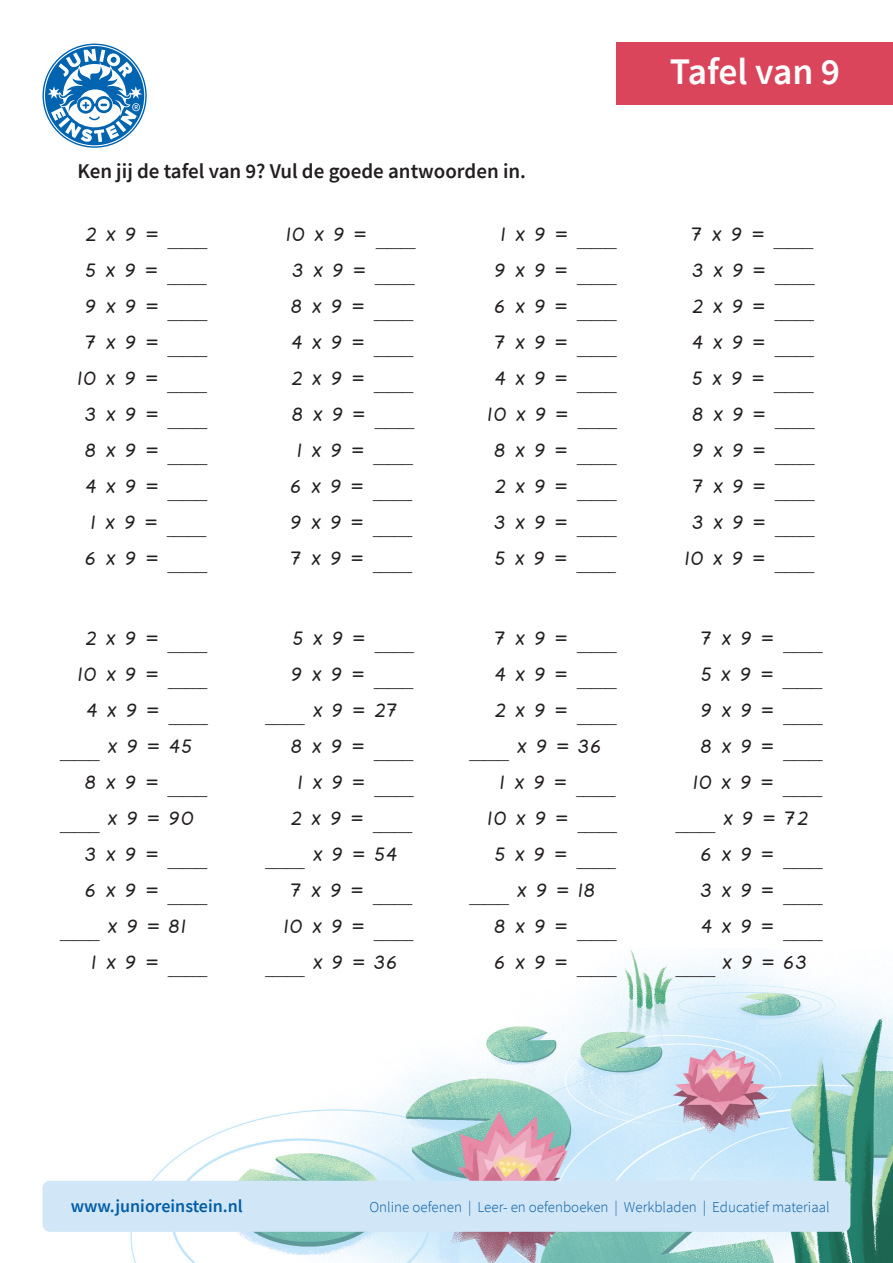
<style>
.page{position:relative;width:893px;height:1263px;background:#fff}
.page>*{position:absolute;margin:0;border:0;box-sizing:border-box;transform-origin:0 0}
.t1{font:600 37.5px "Source Sans Pro";letter-spacing:-.005em;color:#fff}
.t2{font:600 21px "Source Sans Pro";color:#231f20}
.t3{font:300 18px "Source Sans Pro";color:#231f20}
.t4{font:600 18px "Source Sans Pro";color:#015da7}
.t5{font:300 15px "Source Sans Pro";color:#015da7}
</style>
<div class="page">
<img style="left:98px;top:950px;width:795px;height:313px">
<svg style="left:43px;top:44px;width:104px;height:104px"></svg>
<div style="left:43px;top:1181px;width:807px;height:51px;background:#d1e6f6;border-radius:7px"></div>
<div style="left:617px;top:43px;width:276px;height:62px;background:#da455c"></div>
<p class="t2" style="left:77px;top:157px;width:450px">Ken jij de tafel van 9? Vul de goede antwoorden in.</p>
<p class="t3" style="left:85px;top:236px;width:125px"><sup>2</sup> <sup>x</sup> <sup>9</sup> <sup>=</sup> -----------</p>
<p class="t3" style="left:85px;top:272px;width:124px"><sup>5</sup> <sup>x</sup> <sup>9</sup> <sup>=</sup> -----------</p>
<p class="t3" style="left:85px;top:308px;width:125px"><sup>9</sup> <sup>x</sup> <sup>9</sup> <sup>=</sup> -----------</p>
<p class="t3" style="left:85px;top:344px;width:125px"><sup>7</sup> <sup>x</sup> <sup>9</sup> <sup>=</sup> -----------</p>
<p class="t3" style="left:77px;top:380px;width:132px"><sup>10</sup> <sup>x</sup> <sup>9</sup> <sup>=</sup> -----------</p>
<p class="t3" style="left:85px;top:416px;width:125px"><sup>3</sup> <sup>x</sup> <sup>9</sup> <sup>=</sup> -----------</p>
<p class="t3" style="left:85px;top:452px;width:125px"><sup>8</sup> <sup>x</sup> <sup>9</sup> <sup>=</sup> -----------</p>
<p class="t3" style="left:85px;top:488px;width:125px"><sup>4</sup> <sup>x</sup> <sup>9</sup> <sup>=</sup> -----------</p>
<p class="t3" style="left:90px;top:524px;width:118px"><sup>1</sup> <sup>x</sup> <sup>9</sup> <sup>=</sup> -----------</p>
<p class="t3" style="left:85px;top:560px;width:125px"><sup>6</sup> <sup>x</sup> <sup>9</sup> <sup>=</sup> -----------</p>
<p class="t3" style="left:85px;top:640px;width:125px"><sup>2</sup> <sup>x</sup> <sup>9</sup> <sup>=</sup> -----------</p>
<p class="t3" style="left:78px;top:676px;width:132px"><sup>10</sup> <sup>x</sup> <sup>9</sup> <sup>=</sup> -----------</p>
<p class="t3" style="left:86px;top:712px;width:125px"><sup>4</sup> <sup>x</sup> <sup>9</sup> <sup>=</sup> -----------</p>
<p class="t3" style="left:59px;top:748px;width:135px">----------- <sup>x</sup> <sup>9</sup> <sup>=</sup> <sup>45</sup></p>
<p class="t3" style="left:85px;top:784px;width:125px"><sup>8</sup> <sup>x</sup> <sup>9</sup> <sup>=</sup> -----------</p>
<p class="t3" style="left:59px;top:820px;width:137px">----------- <sup>x</sup> <sup>9</sup> <sup>=</sup> <sup>90</sup></p>
<p class="t3" style="left:85px;top:856px;width:125px"><sup>3</sup> <sup>x</sup> <sup>9</sup> <sup>=</sup> -----------</p>
<p class="t3" style="left:85px;top:892px;width:125px"><sup>6</sup> <sup>x</sup> <sup>9</sup> <sup>=</sup> -----------</p>
<p class="t3" style="left:59px;top:928px;width:129px">----------- <sup>x</sup> <sup>9</sup> <sup>=</sup> <sup>81</sup></p>
<p class="t3" style="left:91px;top:964px;width:118px"><sup>1</sup> <sup>x</sup> <sup>9</sup> <sup>=</sup> -----------</p>
<p class="t3" style="left:286px;top:236px;width:132px"><sup>10</sup> <sup>x</sup> <sup>9</sup> <sup>=</sup> -----------</p>
<p class="t3" style="left:292px;top:272px;width:125px"><sup>3</sup> <sup>x</sup> <sup>9</sup> <sup>=</sup> -----------</p>
<p class="t3" style="left:291px;top:308px;width:125px"><sup>8</sup> <sup>x</sup> <sup>9</sup> <sup>=</sup> -----------</p>
<p class="t3" style="left:291px;top:344px;width:125px"><sup>4</sup> <sup>x</sup> <sup>9</sup> <sup>=</sup> -----------</p>
<p class="t3" style="left:291px;top:380px;width:125px"><sup>2</sup> <sup>x</sup> <sup>9</sup> <sup>=</sup> -----------</p>
<p class="t3" style="left:292px;top:416px;width:125px"><sup>8</sup> <sup>x</sup> <sup>9</sup> <sup>=</sup> -----------</p>
<p class="t3" style="left:297px;top:452px;width:118px"><sup>1</sup> <sup>x</sup> <sup>9</sup> <sup>=</sup> -----------</p>
<p class="t3" style="left:290px;top:488px;width:125px"><sup>6</sup> <sup>x</sup> <sup>9</sup> <sup>=</sup> -----------</p>
<p class="t3" style="left:290px;top:524px;width:125px"><sup>9</sup> <sup>x</sup> <sup>9</sup> <sup>=</sup> -----------</p>
<p class="t3" style="left:290px;top:560px;width:125px"><sup>7</sup> <sup>x</sup> <sup>9</sup> <sup>=</sup> -----------</p>
<p class="t3" style="left:292px;top:640px;width:124px"><sup>5</sup> <sup>x</sup> <sup>9</sup> <sup>=</sup> -----------</p>
<p class="t3" style="left:291px;top:676px;width:125px"><sup>9</sup> <sup>x</sup> <sup>9</sup> <sup>=</sup> -----------</p>
<p class="t3" style="left:264px;top:712px;width:135px">----------- <sup>x</sup> <sup>9</sup> <sup>=</sup> <sup>27</sup></p>
<p class="t3" style="left:291px;top:748px;width:125px"><sup>8</sup> <sup>x</sup> <sup>9</sup> <sup>=</sup> -----------</p>
<p class="t3" style="left:298px;top:784px;width:118px"><sup>1</sup> <sup>x</sup> <sup>9</sup> <sup>=</sup> -----------</p>
<p class="t3" style="left:290px;top:820px;width:125px"><sup>2</sup> <sup>x</sup> <sup>9</sup> <sup>=</sup> -----------</p>
<p class="t3" style="left:264px;top:856px;width:135px">----------- <sup>x</sup> <sup>9</sup> <sup>=</sup> <sup>54</sup></p>
<p class="t3" style="left:290px;top:892px;width:125px"><sup>7</sup> <sup>x</sup> <sup>9</sup> <sup>=</sup> -----------</p>
<p class="t3" style="left:284px;top:928px;width:132px"><sup>10</sup> <sup>x</sup> <sup>9</sup> <sup>=</sup> -----------</p>
<p class="t3" style="left:264px;top:964px;width:135px">----------- <sup>x</sup> <sup>9</sup> <sup>=</sup> <sup>36</sup></p>
<p class="t3" style="left:500px;top:236px;width:118px"><sup>1</sup> <sup>x</sup> <sup>9</sup> <sup>=</sup> -----------</p>
<p class="t3" style="left:494px;top:272px;width:125px"><sup>9</sup> <sup>x</sup> <sup>9</sup> <sup>=</sup> -----------</p>
<p class="t3" style="left:494px;top:308px;width:125px"><sup>6</sup> <sup>x</sup> <sup>9</sup> <sup>=</sup> -----------</p>
<p class="t3" style="left:494px;top:344px;width:125px"><sup>7</sup> <sup>x</sup> <sup>9</sup> <sup>=</sup> -----------</p>
<p class="t3" style="left:494px;top:380px;width:125px"><sup>4</sup> <sup>x</sup> <sup>9</sup> <sup>=</sup> -----------</p>
<p class="t3" style="left:487px;top:416px;width:132px"><sup>10</sup> <sup>x</sup> <sup>9</sup> <sup>=</sup> -----------</p>
<p class="t3" style="left:494px;top:452px;width:125px"><sup>8</sup> <sup>x</sup> <sup>9</sup> <sup>=</sup> -----------</p>
<p class="t3" style="left:494px;top:488px;width:125px"><sup>2</sup> <sup>x</sup> <sup>9</sup> <sup>=</sup> -----------</p>
<p class="t3" style="left:494px;top:524px;width:125px"><sup>3</sup> <sup>x</sup> <sup>9</sup> <sup>=</sup> -----------</p>
<p class="t3" style="left:494px;top:560px;width:124px"><sup>5</sup> <sup>x</sup> <sup>9</sup> <sup>=</sup> -----------</p>
<p class="t3" style="left:494px;top:640px;width:125px"><sup>7</sup> <sup>x</sup> <sup>9</sup> <sup>=</sup> -----------</p>
<p class="t3" style="left:494px;top:676px;width:125px"><sup>4</sup> <sup>x</sup> <sup>9</sup> <sup>=</sup> -----------</p>
<p class="t3" style="left:494px;top:712px;width:125px"><sup>2</sup> <sup>x</sup> <sup>9</sup> <sup>=</sup> -----------</p>
<p class="t3" style="left:469px;top:748px;width:135px">----------- <sup>x</sup> <sup>9</sup> <sup>=</sup> <sup>36</sup></p>
<p class="t3" style="left:500px;top:784px;width:118px"><sup>1</sup> <sup>x</sup> <sup>9</sup> <sup>=</sup> -----------</p>
<p class="t3" style="left:487px;top:820px;width:132px"><sup>10</sup> <sup>x</sup> <sup>9</sup> <sup>=</sup> -----------</p>
<p class="t3" style="left:494px;top:856px;width:124px"><sup>5</sup> <sup>x</sup> <sup>9</sup> <sup>=</sup> -----------</p>
<p class="t3" style="left:469px;top:892px;width:129px">----------- <sup>x</sup> <sup>9</sup> <sup>=</sup> <sup>18</sup></p>
<p class="t3" style="left:494px;top:928px;width:125px"><sup>8</sup> <sup>x</sup> <sup>9</sup> <sup>=</sup> -----------</p>
<p class="t3" style="left:494px;top:964px;width:125px"><sup>6</sup> <sup>x</sup> <sup>9</sup> <sup>=</sup> -----------</p>
<p class="t1" style="left:670px;top:47px;width:172px">Tafel van 9</p>
<p class="t3" style="left:691px;top:236px;width:125px"><sup>7</sup> <sup>x</sup> <sup>9</sup> <sup>=</sup> -----------</p>
<p class="t3" style="left:692px;top:272px;width:125px"><sup>3</sup> <sup>x</sup> <sup>9</sup> <sup>=</sup> -----------</p>
<p class="t3" style="left:692px;top:308px;width:125px"><sup>2</sup> <sup>x</sup> <sup>9</sup> <sup>=</sup> -----------</p>
<p class="t3" style="left:692px;top:344px;width:125px"><sup>4</sup> <sup>x</sup> <sup>9</sup> <sup>=</sup> -----------</p>
<p class="t3" style="left:692px;top:380px;width:124px"><sup>5</sup> <sup>x</sup> <sup>9</sup> <sup>=</sup> -----------</p>
<p class="t3" style="left:692px;top:416px;width:125px"><sup>8</sup> <sup>x</sup> <sup>9</sup> <sup>=</sup> -----------</p>
<p class="t3" style="left:692px;top:452px;width:125px"><sup>9</sup> <sup>x</sup> <sup>9</sup> <sup>=</sup> -----------</p>
<p class="t3" style="left:692px;top:488px;width:125px"><sup>7</sup> <sup>x</sup> <sup>9</sup> <sup>=</sup> -----------</p>
<p class="t3" style="left:692px;top:524px;width:125px"><sup>3</sup> <sup>x</sup> <sup>9</sup> <sup>=</sup> -----------</p>
<p class="t3" style="left:684px;top:560px;width:132px"><sup>10</sup> <sup>x</sup> <sup>9</sup> <sup>=</sup> -----------</p>
<p class="t3" style="left:700px;top:640px;width:125px"><sup>7</sup> <sup>x</sup> <sup>9</sup> <sup>=</sup> -----------</p>
<p class="t3" style="left:700px;top:676px;width:124px"><sup>5</sup> <sup>x</sup> <sup>9</sup> <sup>=</sup> -----------</p>
<p class="t3" style="left:700px;top:712px;width:125px"><sup>9</sup> <sup>x</sup> <sup>9</sup> <sup>=</sup> -----------</p>
<p class="t3" style="left:700px;top:748px;width:125px"><sup>8</sup> <sup>x</sup> <sup>9</sup> <sup>=</sup> -----------</p>
<p class="t3" style="left:693px;top:784px;width:132px"><sup>10</sup> <sup>x</sup> <sup>9</sup> <sup>=</sup> -----------</p>
<p class="t3" style="left:675px;top:820px;width:135px">----------- <sup>x</sup> <sup>9</sup> <sup>=</sup> <sup>72</sup></p>
<p class="t3" style="left:700px;top:856px;width:125px"><sup>6</sup> <sup>x</sup> <sup>9</sup> <sup>=</sup> -----------</p>
<p class="t3" style="left:700px;top:892px;width:125px"><sup>3</sup> <sup>x</sup> <sup>9</sup> <sup>=</sup> -----------</p>
<p class="t3" style="left:700px;top:928px;width:125px"><sup>4</sup> <sup>x</sup> <sup>9</sup> <sup>=</sup> -----------</p>
<p class="t3" style="left:675px;top:964px;width:135px">----------- <sup>x</sup> <sup>9</sup> <sup>=</sup> <sup>63</sup></p>
<p class="t4" style="left:71px;top:1194px;width:174px">www.junioreinstein.nl</p>
<p class="t5" style="left:369px;top:1197px;width:462px">Online oefenen | Leer- en oefenboeken | Werkbladen | Educatief materiaal</p>
</div>
